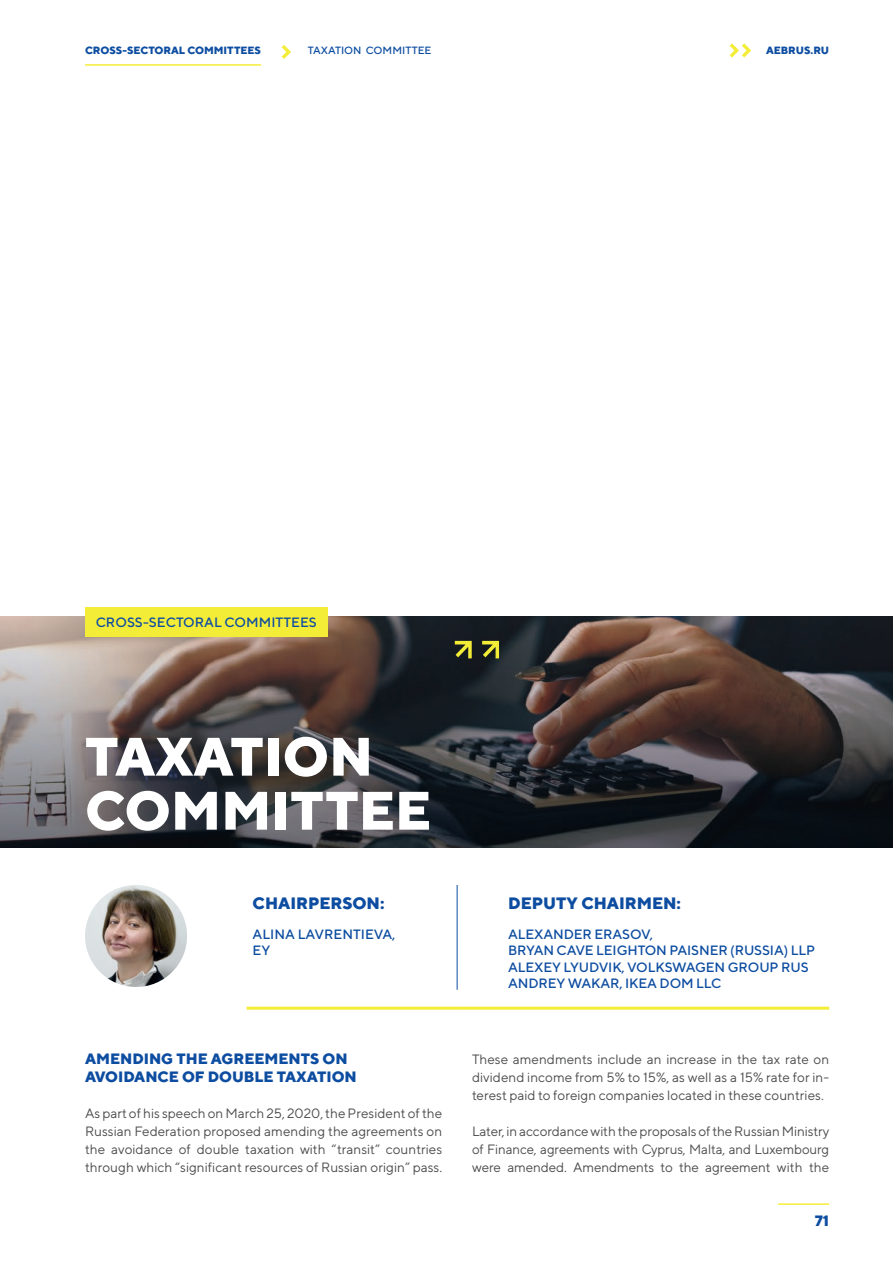
<style>
.page{position:relative;width:893px;height:1263px;background:#fff}
.page>*{position:absolute;margin:0;border:0;box-sizing:border-box;transform-origin:0 0}
.t1{font:800 54px/54px "TT Norms";color:#fff}
.t2{font:800 16.5px "TT Norms";color:#0d4da1}
.t3{font:800 15px/18px "TT Norms";color:#0d4da1}
.t4{font:13.5px/18px "TT Norms";color:#4b4c4d;text-align:justify}
.t5{font:500 13.5px/16.5px "TT Norms";letter-spacing:-.01em;color:#0d4da1}
.t6{font:800 10.5px "TT Norms";color:#0d4da1}
.t7{font:500 10.5px "TT Norms";color:#0d4da1}
</style>
<div class="page">
<img style="left:0;top:617px;width:893px;height:231px">
<div style="left:85px;top:607px;width:243px;height:29px;background:#f4ed38"></div>
<hr style="left:457px;top:885px;width:1px;height:105px;background:#0d4da1">
<hr style="left:247px;top:1007px;width:210px;height:3px;background:#f4ed38">
<hr style="left:457px;top:1007px;width:372px;height:3px;background:#f4ed38">
<img style="left:85px;top:885px;width:102px;height:102px;border-radius:51px">
<svg style="left:455px;top:641px;width:17px;height:17px"></svg>
<svg style="left:482px;top:641px;width:17px;height:17px"></svg>
<hr style="left:85px;top:64px;width:176px;height:2px;background:#f4ed38">
<svg style="left:282px;top:45px;width:9px;height:14px"></svg>
<hr style="left:778px;top:1203px;width:51px;height:2px;background:#f4ed38">
<svg style="left:730px;top:43px;width:21px;height:14px"></svg>
<p class="t6" style="left:85px;top:44px;width:177px">CROSS-SECTORAL COMMITTEES</p>
<p class="t7" style="left:308px;top:44px;width:125px">TAXATION COMMITTEE</p>
<p class="t6" style="left:766px;top:44px;width:65px">AEBRUS.RU</p>
<p class="t5" style="left:96px;top:613px;width:223px">CROSS-SECTORAL COMMITTEES</p>
<h1 class="t1" style="left:85px;top:728px;width:348px">TAXATION<br>COMMITTEE</h1>
<p class="t2" style="left:253px;top:893px;width:133px">CHAIRPERSON:</p>
<p class="t5" style="left:253px;top:925px;width:144px">ALINA LAVRENTIEVA,<br>EY</p>
<p class="t3" style="left:85px;top:1049px;width:273px">AMENDING THE AGREEMENTS ON<br>AVOIDANCE OF DOUBLE TAXATION</p>
<p class="t4" style="left:85px;top:1104px;width:359px">As part of his speech on March 25, 2020, the President of the Russian Federation proposed amending the agreements on the avoidance of double taxation with “transit” countries through which “significant resources of Russian origin” pass.</p>
<p class="t2" style="left:508px;top:893px;width:174px">DEPUTY CHAIRMEN:</p>
<p class="t5" style="left:508px;top:925px;width:309px">ALEXANDER ERASOV,<br>BRYAN CAVE LEIGHTON PAISNER (RUSSIA) LLP<br>ALEXEY LYUDVIK, VOLKSWAGEN GROUP RUS<br>ANDREY WAKAR, IKEA DOM LLC</p>
<p class="t4" style="left:472px;top:1050px;width:359px">These amendments include an increase in the tax rate on dividend income from 5% to 15%, as well as a 15% rate for in&shy;terest paid to foreign companies located in these countries.</p>
<p class="t4" style="left:472px;top:1122px;width:359px">Later, in accordance with the proposals of the Russian Ministry of Finance, agreements with Cyprus, Malta, and Luxembourg were amended. Amendments to the agreement with the</p>
<p class="t3" style="left:815px;top:1211px;width:16px">71</p>
</div>
